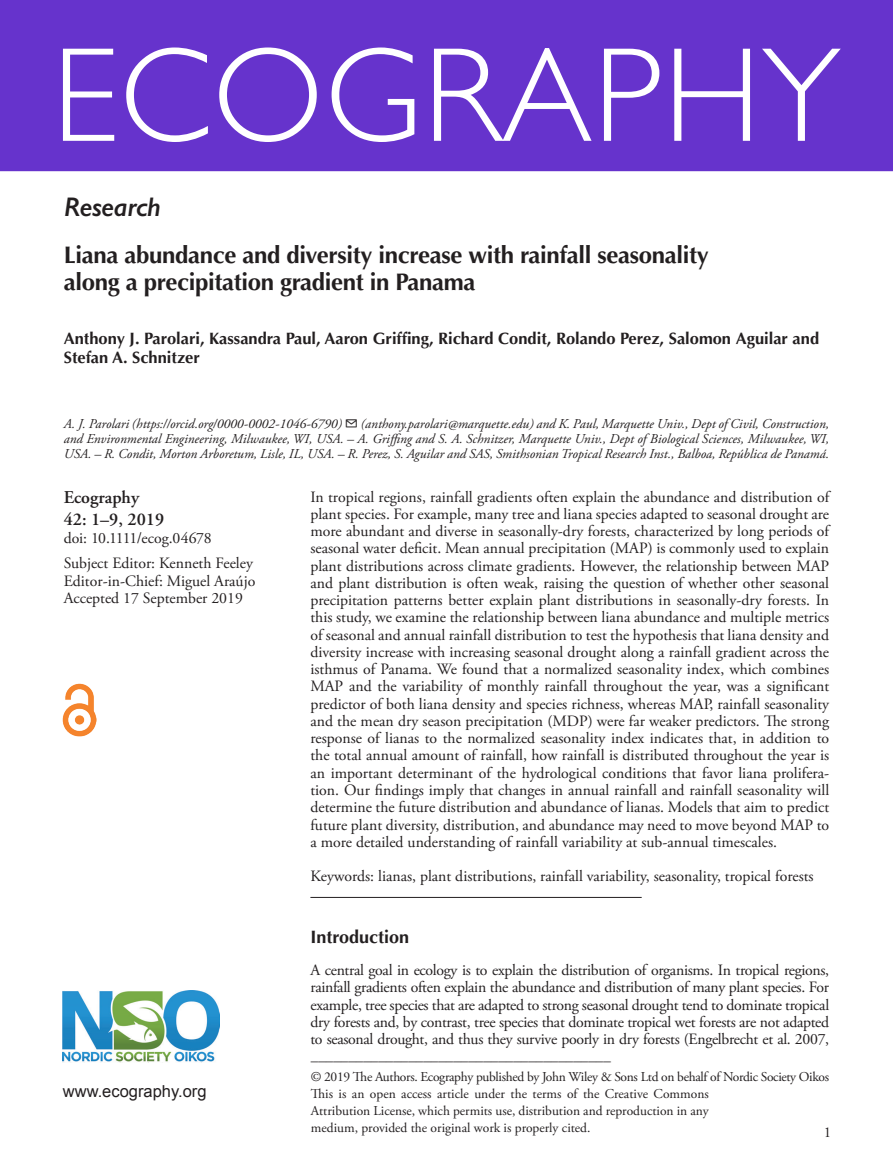
<style>
.page{position:relative;width:893px;height:1174px;background:#fff}
.page>*{position:absolute;margin:0;border:0;box-sizing:border-box;transform-origin:0 0}
.ECOG_Title{font:300 135px "Gill Sans";letter-spacing:.01em;color:#fff}
.AT_TYPE{font:italic 600 27px "Gill Sans";letter-spacing:-.015em;color:#231f20}
.CT{font:700 24px/27px "Optima LT Std";letter-spacing:-.015em;color:#231f20}
.Corres{font:600 18px "Adobe Garamond Pro";color:#231f20}
.H1_Rule{font:700 18px "Optima LT Std";color:#231f20}
.AU{font:700 16.5px/19.5px "Optima LT Std";color:#231f20}
.t1{font:16.5px "Arial";color:#231f20}
.ABS_TXT{font:15.75px/17.2px "Adobe Garamond Pro";color:#231f20;text-align:justify}
.TXT_Open{font:15.75px/17.2px "Adobe Garamond Pro";letter-spacing:-.02em;color:#231f20;text-align:justify}
.Keywords{font:15.75px "Adobe Garamond Pro";color:#231f20}
.Corres1{font:15.75px "Adobe Garamond Pro";letter-spacing:-.01em;color:#231f20}
.t2{font:15px "Adobe Garamond Pro";color:#231f20}
.Address{font:italic 13.5px/15px "Adobe Garamond Pro";color:#231f20;text-align:justify}
.FM_Note{font:13.5px/16.8px "Adobe Garamond Pro";letter-spacing:-.025em;color:#231f20;text-align:justify}
</style>
<div class="page">
<div style="left:0;top:0;width:893px;height:171px;background:#63c"></div>
<img style="left:63px;top:990px;width:156px;height:72px">
<img style="left:63px;top:683px;width:34px;height:53px">
<hr style="left:310px;top:897px;width:332px;height:1px;background:#231f20">
<p class="ECOG_Title" style="left:52px;top:-10px;width:790px">ECOGRAPHY</p>
<p class="AT_TYPE" style="left:64px;top:191px;width:99px">Research</p>
<p class="CT" style="left:64px;top:242px;width:646px">Liana abundance and diversity increase with rainfall seasonality along a precipitation gradient in Panama</p>
<p class="AU" style="left:64px;top:329px;width:757px">Anthony J. Parolari, Kassandra Paul, Aaron Griffing, Richard Condit, Rolando Perez, Salomon Aguilar and<br>Stefan A. Schnitzer</p>
<p class="Address" style="left:64px;top:416px;width:767px">A. J. Parolari (https://orcid.org/0000-0002-1046-6790) ✉ (anthony.parolari@marquette.edu) and K. Paul, Marquette Univ., Dept of Civil, Construction, and Environmental Engineering, Milwaukee, WI, USA. – A. Griffing and S. A. Schnitzer, Marquette Univ., Dept of Biological Sciences, Milwaukee, WI, USA. – R. Condit, Morton Arboretum, Lisle, IL, USA. – R. Perez, S. Aguilar and SAS, Smithsonian Tropical Research Inst., Balboa, República de Panamá.</p>
<p class="Corres" style="left:64px;top:487px;width:77px">Ecography</p>
<p class="Corres" style="left:64px;top:509px;width:102px">42: 1–9, 2019</p>
<p class="Corres1" style="left:64px;top:528px;width:149px">doi: 10.1111/ecog.04678</p>
<p class="ABS_TXT" style="left:64px;top:555px;width:191px">Subject Editor: Kenneth Feeley</p>
<p class="ABS_TXT" style="left:64px;top:572px;width:193px">Editor-in-Chief: Miguel Araújo</p>
<p class="ABS_TXT" style="left:64px;top:590px;width:181px">Accepted 17 September 2019</p>
<p class="t1" style="left:63px;top:1080px;width:145px">www.ecography.org</p>
<p class="ABS_TXT" style="left:310px;top:488px;width:520px">In tropical regions, rainfall gradients often explain the abundance and distribution of plant species. For example, many tree and liana species adapted to seasonal drought are more abundant and diverse in seasonally-dry forests, characterized by long periods of seasonal water deficit. Mean annual precipitation (MAP) is commonly used to explain plant distributions across climate gradients. However, the relationship between MAP and plant distribution is often weak, raising the question of whether other seasonal precipitation patterns better explain plant distributions in seasonally-dry forests. In this study, we examine the relationship between liana abundance and multiple metrics of seasonal and annual rainfall distribution to test the hypothesis that liana density and diversity increase with increasing seasonal drought along a rainfall gradient across the isthmus of Panama. We found that a normalized seasonality index, which combines MAP and the variability of monthly rainfall throughout the year, was a significant predictor of both liana density and species richness, whereas MAP, rainfall seasonality and the mean dry season precipitation (MDP) were far weaker predictors. The strong response of lianas to the normalized seasonality index indicates that, in addition to the total annual amount of rainfall, how rainfall is distributed throughout the year is an important determinant of the hydrological conditions that favor liana prolifera&shy;tion. Our findings imply that changes in annual rainfall and rainfall seasonality will determine the future distribution and abundance of lianas. Models that aim to predict future plant diversity, distribution, and abundance may need to move beyond MAP to a more detailed understanding of rainfall variability at sub-annual timescales.</p>
<p class="Keywords" style="left:310px;top:867px;width:505px">Keywords: lianas, plant distributions, rainfall variability, seasonality, tropical forests</p>
<p class="H1_Rule" style="left:310px;top:926px;width:100px">Introduction</p>
<p class="TXT_Open" style="left:310px;top:962px;width:520px">A central goal in ecology is to explain the distribution of organisms. In tropical regions, rainfall gradients often explain the abundance and distribution of many plant species. For example, tree species that are adapted to strong seasonal drought tend to dominate tropical dry forests and, by contrast, tree species that dominate tropical wet forests are not adapted to seasonal drought, and thus they survive poorly in dry forests (Engelbrecht et al. 2007,</p>
<p class="t2" style="left:311px;top:1051px;width:301px">––––––––––––––––––––––––––––––––––––––––</p>
<p class="FM_Note" style="left:311px;top:1069px;width:520px">© 2019 The Authors. Ecography published by John Wiley &amp; Sons Ltd on behalf of Nordic Society Oikos</p>
<p class="FM_Note" style="left:311px;top:1086px;width:399px">This is an open access article under the terms of the Creative Commons Attribution License, which permits use, distribution and reproduction in any medium, provided the original work is properly cited.</p>
<p class="t2" style="left:824px;top:1123px;width:9px">1</p>
</div>
